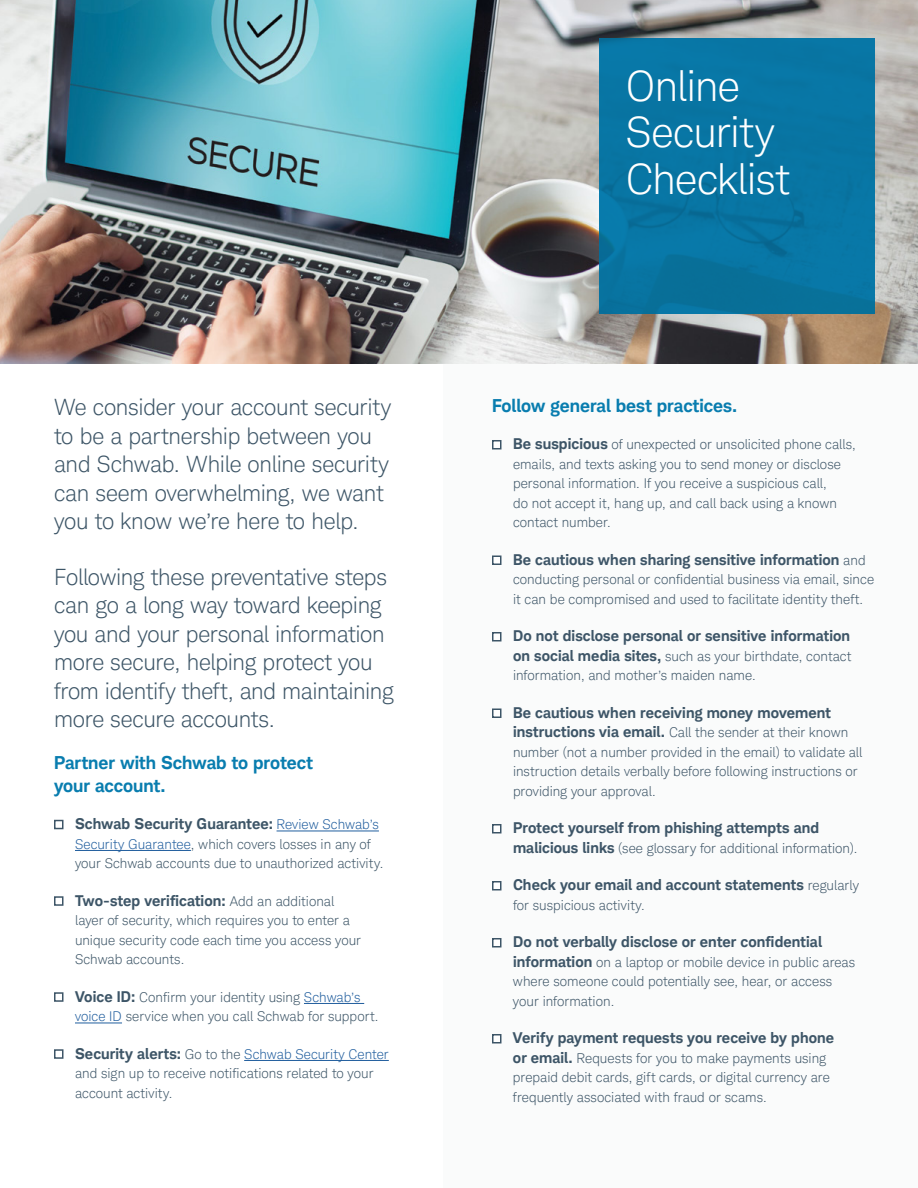
<style>
.page{position:relative;width:918px;height:1188px;background:#fff}
.page>*{position:absolute;margin:0;border:0;box-sizing:border-box;transform-origin:0 0}
.t1{font:300 42px/46.5px "Charles Modern";letter-spacing:-.01em;color:#fff}
.Intro{font:300 22.5px/28.5px "Charles Modern";letter-spacing:-.01em;color:#3d5567}
.Subhead{font:700 18px/22.5px "Charles Modern";color:#097daf}
.Bullet{font:700 15px "Charles Modern";letter-spacing:.01em;color:#3d5567}
.Bullet-2{font:300 13.5px/19.5px "Charles Modern";letter-spacing:.005em;color:#3d5567}
.s1{font-weight:300;font-size:13.5px;color:#215e9e}
.s2{color:#215e9e}
.s3{font-weight:300;font-size:13.5px}
.s4{font-weight:700;font-size:15px}
</style>
<div class="page">
<div style="left:443px;top:363px;width:475px;height:825px;background:#fafbfb"></div>
<img style="left:0;top:0;width:918px;height:363px">
<hr style="left:277px;top:831px;width:102px;height:1px;background:#215e9e">
<hr style="left:75px;top:850px;width:116px;height:1px;background:#215e9e">
<hr style="left:304px;top:1003px;width:60px;height:1px;background:#215e9e">
<hr style="left:75px;top:1023px;width:47px;height:1px;background:#215e9e">
<hr style="left:244px;top:1060px;width:145px;height:1px;background:#215e9e">
<div style="left:54px;top:820px;width:9px;height:9px;background:#fff;border:2px solid #3d5567"></div>
<div style="left:54px;top:896px;width:9px;height:10px;background:#fff;border:2px solid #3d5567"></div>
<div style="left:54px;top:992px;width:9px;height:10px;background:#fff;border:2px solid #3d5567"></div>
<div style="left:54px;top:1049px;width:9px;height:10px;background:#fff;border:2px solid #3d5567"></div>
<div style="left:600px;top:38px;width:275px;height:276px;background:#0875a4"></div>
<div style="left:492px;top:440px;width:9px;height:9px;background:#fff;border:2px solid #3d5567"></div>
<div style="left:492px;top:555px;width:9px;height:10px;background:#fff;border:2px solid #3d5567"></div>
<div style="left:492px;top:632px;width:9px;height:9px;background:#fff;border:2px solid #3d5567"></div>
<div style="left:492px;top:708px;width:9px;height:10px;background:#fff;border:2px solid #3d5567"></div>
<div style="left:492px;top:824px;width:9px;height:9px;background:#fff;border:2px solid #3d5567"></div>
<div style="left:492px;top:881px;width:9px;height:9px;background:#fff;border:2px solid #3d5567"></div>
<div style="left:492px;top:938px;width:9px;height:9px;background:#fff;border:2px solid #3d5567"></div>
<div style="left:492px;top:1034px;width:9px;height:9px;background:#fff;border:2px solid #3d5567"></div>
<p class="Intro" style="left:54px;top:393px;width:339px">We consider your account security to be a partnership between you and Schwab. While online security can seem overwhelming, we want you to know we’re here to help.</p>
<p class="Intro" style="left:54px;top:563px;width:341px">Following these preventative steps can go a long way toward keeping you and your personal information more secure, helping protect you from identify theft, and maintaining more secure accounts.</p>
<p class="Subhead" style="left:54px;top:752px;width:260px">Partner with Schwab to protect your account.</p>
<p class="Bullet" style="left:75px;top:815px;width:305px">Schwab Security Guarantee: <span class="s1">Review Schwab’s</span></p>
<p class="Bullet-2" style="left:75px;top:834px;width:310px"><span class="s2">Security Guarantee</span>, which covers losses in any of your Schwab accounts due to unauthorized activity.</p>
<p class="Bullet" style="left:75px;top:891px;width:261px">Two-step verification: <span class="s3">Add an additional</span></p>
<p class="Bullet-2" style="left:75px;top:911px;width:288px">layer of security, which requires you to enter a unique security code each time you access your<br>Schwab accounts.</p>
<p class="Bullet-2" style="left:75px;top:987px;width:305px"><span class="s4">Voice ID:</span> Confirm your identity using <span class="s2">Schwab’s voice ID</span> service when you call Schwab for support.</p>
<p class="Bullet-2" style="left:75px;top:1044px;width:315px"><span class="s4">Security alerts:</span> Go to the <span class="s2">Schwab Security Center </span>and sign up to receive notifications related to your account activity.</p>
<p class="t1" style="left:626px;top:63px;width:165px">Online<br>Security<br>Checklist</p>
<p class="Subhead" style="left:492px;top:394px;width:247px">Follow general best practices.</p>
<p class="Bullet-2" style="left:513px;top:435px;width:344px"><span class="s4">Be suspicious</span> of unexpected or unsolicited phone calls, emails, and texts asking you to send money or disclose personal information. If you receive a suspicious call,<br>do not accept it, hang up, and call back using a known contact number.</p>
<p class="Bullet" style="left:513px;top:550px;width:354px">Be cautious when sharing sensitive information <span class="s3">and</span></p>
<p class="Bullet-2" style="left:513px;top:570px;width:363px">conducting personal or confidential business via email, since it can be compromised and used to facilitate identity theft.</p>
<p class="Bullet" style="left:513px;top:627px;width:339px">Do not disclose personal or sensitive information</p>
<p class="Bullet-2" style="left:513px;top:647px;width:340px"><span class="s4">on social media sites,</span> such as your birthdate, contact information, and mother’s maiden name.</p>
<p class="Bullet" style="left:513px;top:703px;width:319px">Be cautious when receiving money movement</p>
<p class="Bullet-2" style="left:513px;top:723px;width:351px"><span class="s4">instructions via email.</span> Call the sender at their known number (not a number provided in the email) to validate all instruction details verbally before following instructions or providing your approval.</p>
<p class="Bullet" style="left:513px;top:819px;width:308px">Protect yourself from phishing attempts and</p>
<p class="Bullet-2" style="left:513px;top:839px;width:346px"><span class="s4">malicious links</span> (see glossary for additional information).</p>
<p class="Bullet" style="left:513px;top:876px;width:347px">Check your email and account statements <span class="s3">regularly</span></p>
<p class="Bullet-2" style="left:513px;top:896px;width:133px">for suspicious activity.</p>
<p class="Bullet" style="left:513px;top:933px;width:310px">Do not verbally disclose or enter confidential</p>
<p class="Bullet-2" style="left:513px;top:953px;width:344px"><span class="s4">information</span> on a laptop or mobile device in public areas where someone could potentially see, hear, or access your information.</p>
<p class="Bullet" style="left:513px;top:1029px;width:323px">Verify payment requests you receive by phone</p>
<p class="Bullet-2" style="left:513px;top:1049px;width:318px"><span class="s4">or email.</span> Requests for you to make payments using prepaid debit cards, gift cards, or digital currency are frequently associated with fraud or scams.</p>
</div>
